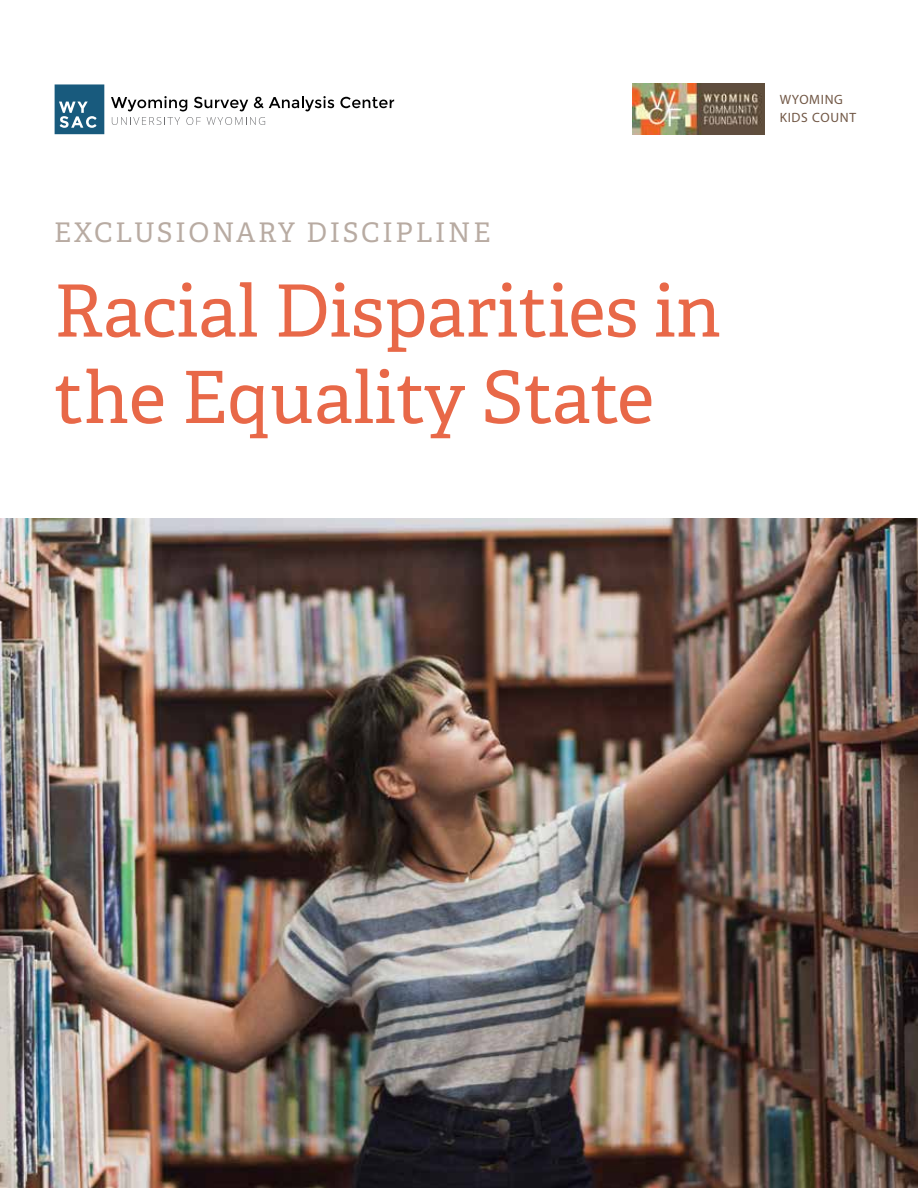
<style>
.page{position:relative;width:918px;height:1188px;background:#fff}
.page>*{position:absolute;margin:0;border:0;box-sizing:border-box;transform-origin:0 0}
.t1{font:72px/86.4px "Adelle";color:#e86848}
.t2{font:27px "Adelle";letter-spacing:.1em;color:#b8aba2}
.t3{font:13.5px/18px "Myriad Pro";letter-spacing:.05em;color:#715745}
</style>
<div class="page">
<img style="left:0;top:518px;width:918px;height:670px">
<svg style="left:55px;top:84px;width:49px;height:50px;background:#38718f"></svg>
<svg style="left:111px;top:96px;width:76px;height:15px"></svg>
<svg style="left:194px;top:97px;width:54px;height:14px"></svg>
<svg style="left:254px;top:96px;width:80px;height:15px"></svg>
<svg style="left:340px;top:97px;width:54px;height:11px"></svg>
<svg style="left:112px;top:117px;width:68px;height:8px"></svg>
<svg style="left:186px;top:117px;width:15px;height:8px"></svg>
<svg style="left:207px;top:117px;width:58px;height:8px"></svg>
<img style="left:633px;top:84px;width:132px;height:50px">
<p class="t2" style="left:54px;top:213px;width:438px">EXCLUSIONARY DISCIPLINE</p>
<p class="t1" style="left:54px;top:265px;width:669px">Racial Disparities in the Equality State</p>
<p class="t3" style="left:780px;top:90px;width:78px">WYOMING<br>KIDS COUNT</p>
</div>
